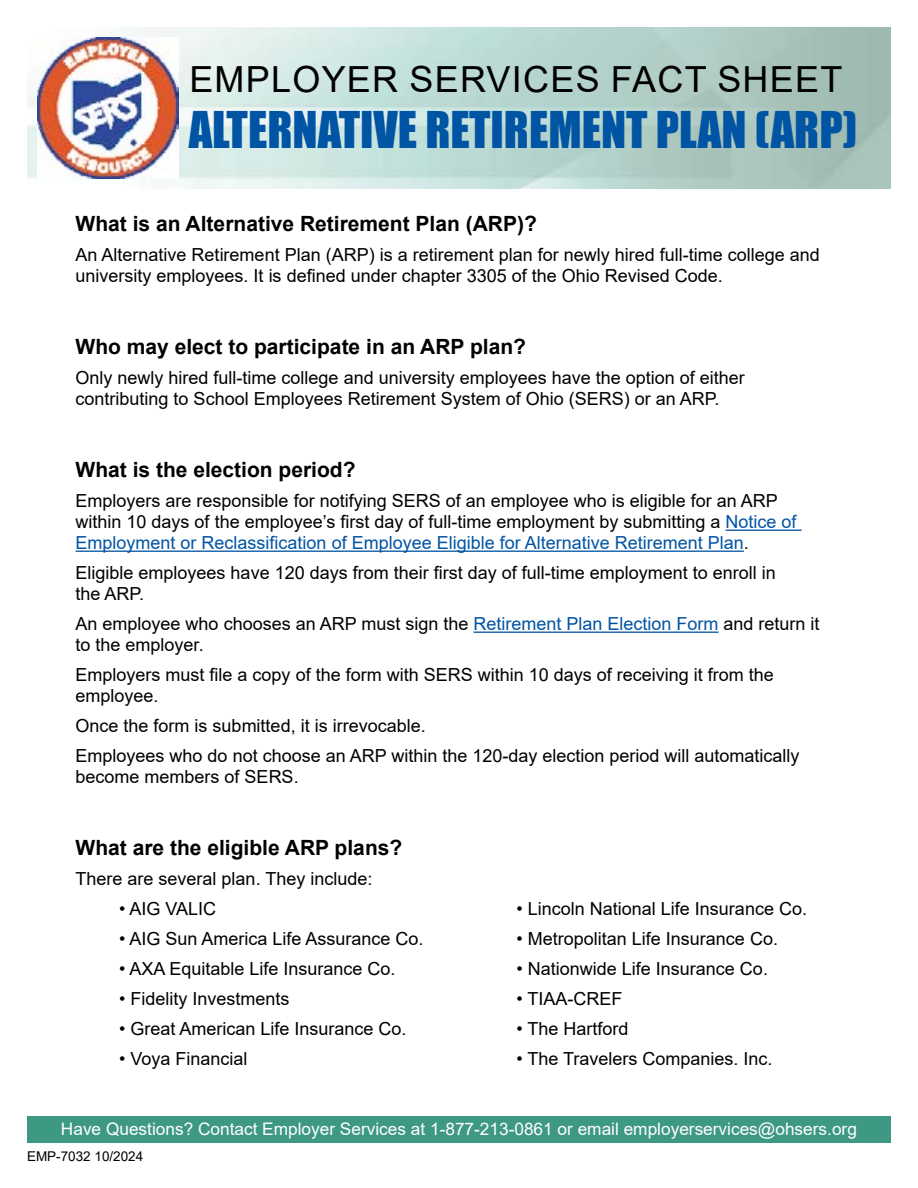
<style>
.page{position:relative;width:918px;height:1188px;background:#fff}
.page>*{position:absolute;margin:0;border:0;box-sizing:border-box;transform-origin:0 0}
.t1{font:46.5px "Impact";color:#0054a4}
.t2{font:36px "Arial";letter-spacing:.035em;color:#000}
.t3{font:700 21px "Arial";color:#000}
.t4{font:18px/21px "Arial";color:#000}
.t5{font:17.25px "Arial";color:#fff}
.t6{font:13.5px "Arial";color:#000}
.s1{color:#0054a4}
</style>
<div class="page">
<img style="left:27px;top:27px;width:864px;height:162px">
<div style="left:27px;top:1116px;width:864px;height:27px;background:#3d9884"></div>
<hr style="left:726px;top:530px;width:76px;height:1px;background:#0054a4">
<hr style="left:76px;top:551px;width:668px;height:1px;background:#0054a4">
<hr style="left:473px;top:632px;width:246px;height:1px;background:#0054a4">
<img style="left:37px;top:38px;width:141px;height:140px">
<h2 class="t2" style="left:189px;top:55px;width:655px">EMPLOYER SERVICES FACT SHEET</h2>
<h1 class="t1" style="left:189px;top:94px;width:670px">ALTERNATIVE RETIREMENT PLAN (ARP)</h1>
<p class="t3" style="left:76px;top:209px;width:463px">What is an Alternative Retirement Plan (ARP)?</p>
<p class="t4" style="left:76px;top:244px;width:746px">An Alternative Retirement Plan (ARP) is a retirement plan for newly hired full-time college and university employees. It is defined under chapter 3305 of the Ohio Revised Code.</p>
<p class="t3" style="left:76px;top:332px;width:452px">Who may elect to participate in an ARP plan?</p>
<p class="t4" style="left:76px;top:367px;width:671px">Only newly hired full-time college and university employees have the option of either contributing to School Employees Retirement System of Ohio (SERS) or an ARP.</p>
<p class="t3" style="left:76px;top:455px;width:282px">What is the election period?</p>
<p class="t4" style="left:76px;top:490px;width:722px">Employers are responsible for notifying SERS of an employee who is eligible for an ARP within 10 days of the employee’s first day of full-time employment by submitting a <span class="s1">Notice of<br>Employment or Reclassification of Employee Eligible for Alternative Retirement Plan</span>.</p>
<p class="t4" style="left:76px;top:562px;width:702px">Eligible employees have 120 days from their first day of full-time employment to enroll in the ARP.</p>
<p class="t4" style="left:76px;top:613px;width:746px">An employee who chooses an ARP must sign the <span class="s1">Retirement Plan Election Form</span> and return it to the employer.</p>
<p class="t4" style="left:76px;top:664px;width:700px">Employers must file a copy of the form with SERS within 10 days of receiving it from the employee.</p>
<p class="t4" style="left:76px;top:711px;width:726px;line-height:30px">Once the form is submitted, it is irrevocable.<br>Employees who do not choose an ARP within the 120-day election period will automatically</p>
<p class="t4" style="left:76px;top:766px;width:225px">become members of SERS.</p>
<p class="t3" style="left:76px;top:833px;width:328px">What are the eligible ARP plans?</p>
<p class="t4" style="left:76px;top:868px;width:298px">There are several plan. They include:</p>
<p class="t4" style="left:119px;top:898px;width:99px">• AIG VALIC</p>
<p class="t4" style="left:517px;top:898px;width:292px">• Lincoln National Life Insurance Co.</p>
<p class="t4" style="left:119px;top:928px;width:306px">• AIG Sun America Life Assurance Co.</p>
<p class="t4" style="left:517px;top:928px;width:263px">• Metropolitan Life Insurance Co.</p>
<p class="t4" style="left:119px;top:958px;width:278px">• AXA Equitable Life Insurance Co.</p>
<p class="t4" style="left:517px;top:958px;width:253px">• Nationwide Life Insurance Co.</p>
<p class="t4" style="left:119px;top:988px;width:172px">• Fidelity Investments</p>
<p class="t4" style="left:517px;top:988px;width:107px">• TIAA-CREF</p>
<p class="t4" style="left:119px;top:1018px;width:289px">• Great American Life Insurance Co.</p>
<p class="t4" style="left:517px;top:1018px;width:114px">• The Hartford</p>
<p class="t4" style="left:119px;top:1048px;width:130px">• Voya Financial</p>
<p class="t4" style="left:517px;top:1048px;width:258px">• The Travelers Companies. Inc.</p>
<p class="t5" style="left:61px;top:1117px;width:797px">Have Questions? Contact Employer Services at 1-877-213-0861 or email employerservices@ohsers.org</p>
<p class="t6" style="left:27px;top:1147px;width:118px">EMP-7032 10/2024</p>
</div>
